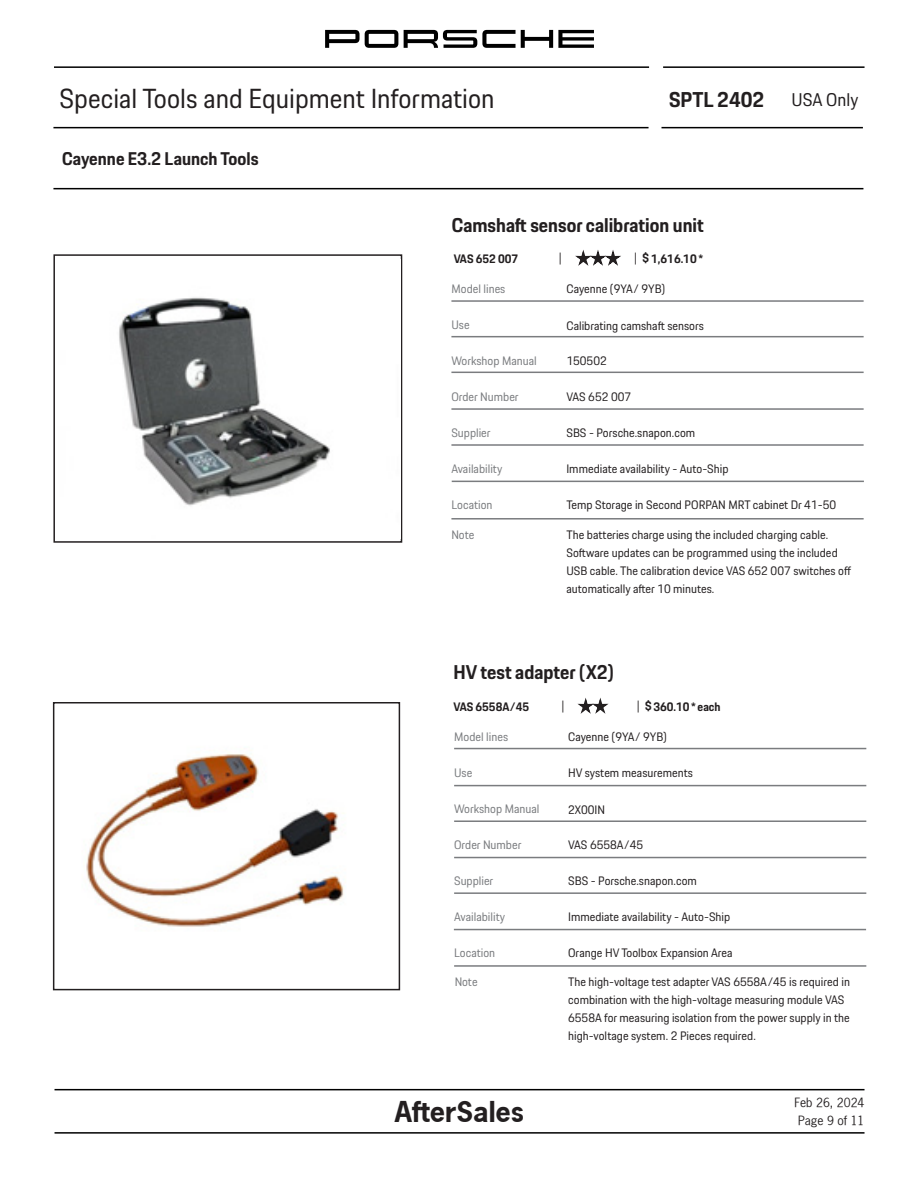
<style>
.page{position:relative;width:918px;height:1188px;background:#fff}
.page>*{position:absolute;margin:0;border:0;box-sizing:border-box;transform-origin:0 0}
.t1{font:27px "Porsche Next";color:#231f20}
.t2{font:700 27px "Porsche News Gothic";color:#231f20}
.t3{font:700 21px "Porsche Next";color:#231f20}
.t4{font:700 19.5px "Porsche Next";color:#231f20}
.t5{font:700 18px "Porsche Next";color:#231f20}
.t6{font:18px "Porsche Next";color:#231f20}
.t7{font:12px/18px "Porsche Next";color:#231f20}
.t8{font:12px "Porsche Next";color:#7a7c7f}
.t9{font:700 12px "Porsche Next";color:#231f20}
.t10{font:12px/18px "Porsche News Gothic";color:#231f20;text-align:center}
.s1{font-weight:700}
.s2{font-weight:400}
</style>
<div class="page">
<hr style="left:55px;top:1089px;width:810px;height:1px;background:#000">
<hr style="left:55px;top:1132px;width:810px;height:2px;background:#000">
<svg style="left:325px;top:30px;width:269px;height:18px"></svg>
<hr style="left:54px;top:66px;width:595px;height:2px;background:#000">
<hr style="left:53px;top:188px;width:810px;height:1px;background:#000">
<hr style="left:663px;top:66px;width:202px;height:2px;background:#000">
<hr style="left:53px;top:127px;width:596px;height:1px;background:#000">
<hr style="left:662px;top:127px;width:201px;height:1px;background:#000">
<hr style="left:451px;top:300px;width:413px;height:2px;background:#7a7c7f">
<hr style="left:451px;top:336px;width:413px;height:1px;background:#7a7c7f">
<hr style="left:451px;top:372px;width:413px;height:1px;background:#7a7c7f">
<hr style="left:451px;top:408px;width:413px;height:2px;background:#7a7c7f">
<hr style="left:451px;top:444px;width:413px;height:2px;background:#7a7c7f">
<hr style="left:451px;top:518px;width:413px;height:2px;background:#7a7c7f">
<hr style="left:454px;top:748px;width:412px;height:1px;background:#7a7c7f">
<hr style="left:454px;top:785px;width:412px;height:1px;background:#7a7c7f">
<hr style="left:454px;top:820px;width:412px;height:2px;background:#7a7c7f">
<hr style="left:454px;top:857px;width:412px;height:1px;background:#7a7c7f">
<hr style="left:454px;top:892px;width:412px;height:2px;background:#7a7c7f">
<hr style="left:454px;top:965px;width:412px;height:2px;background:#7a7c7f">
<hr style="left:452px;top:481px;width:412px;height:1px;background:#7a7c7f">
<hr style="left:454px;top:929px;width:412px;height:1px;background:#7a7c7f">
<div style="left:53px;top:254px;width:349px;height:289px;border:2px solid #231f20"></div>
<div style="left:53px;top:702px;width:347px;height:288px;border:2px solid #231f20"></div>
<img style="left:86px;top:754px;width:258px;height:173px">
<svg style="left:577px;top:698px;width:32px;height:16px"></svg>
<img style="left:119px;top:260px;width:282px;height:279px">
<svg style="left:575px;top:250px;width:46px;height:16px"></svg>
<h1 class="t1" style="left:59px;top:80px;width:437px">Special Tools and Equipment Information</h1>
<h3 class="t6" style="left:792px;top:88px;width:68px">USA Only</h3>
<h2 class="t3" style="left:669px;top:86px;width:97px">SPTL 2402</h2>
<h3 class="t5" style="left:62px;top:147px;width:198px">Cayenne E3.2 Launch Tools</h3>
<p class="t4" style="left:452px;top:212px;width:253px">Camshaft sensor calibration unit</p>
<p class="t7" style="left:559px;top:248px;width:5px">|</p>
<p class="t7" style="left:634px;top:248px;width:17px">| <span class="s1">$</span></p>
<p class="t9" style="left:454px;top:251px;width:66px">VAS 652 007</p>
<p class="t9" style="left:651px;top:251px;width:53px">1,616.10 *</p>
<p class="t8" style="left:451px;top:281px;width:56px">Model lines</p>
<p class="t8" style="left:451px;top:317px;width:20px">Use</p>
<p class="t8" style="left:451px;top:353px;width:87px">Workshop Manual</p>
<p class="t8" style="left:451px;top:389px;width:69px">Order Number</p>
<p class="t8" style="left:451px;top:425px;width:41px">Supplier</p>
<p class="t8" style="left:451px;top:461px;width:53px">Availability</p>
<p class="t8" style="left:451px;top:497px;width:43px">Location</p>
<p class="t8" style="left:451px;top:527px;width:24px">Note</p>
<p class="t7" style="left:566px;top:280px;width:100px">Cayenne (9YA/ 9YB)</p>
<p class="t7" style="left:566px;top:317px;width:139px">Calibrating camshaft sensors</p>
<p class="t7" style="left:566px;top:351px;width:42px">150502</p>
<p class="t7" style="left:566px;top:388px;width:66px">VAS 652 007</p>
<p class="t7" style="left:566px;top:423px;width:130px">SBS - Porsche.snapon.com</p>
<p class="t7" style="left:566px;top:459px;width:163px">Immediate availability - Auto-Ship</p>
<p class="t7" style="left:566px;top:496px;width:271px">Temp Storage in Second PORPAN MRT cabinet Dr 41-50</p>
<p class="t7" style="left:566px;top:526px;width:286px">The batteries charge using the included charging cable.<br>Software updates can be programmed using the included USB cable. The calibration device VAS 652 007 switches off automatically after 10 minutes.</p>
<p class="t4" style="left:453px;top:659px;width:162px">HV test adapter (X2)</p>
<p class="t9" style="left:453px;top:698px;width:77px">VAS 6558A/45</p>
<p class="t7" style="left:568px;top:728px;width:100px">Cayenne (9YA/ 9YB)</p>
<p class="t7" style="left:568px;top:764px;width:126px">HV system measurements</p>
<p class="t7" style="left:568px;top:800px;width:38px">2X00IN</p>
<p class="t7" style="left:568px;top:836px;width:77px">VAS 6558A/45</p>
<p class="t7" style="left:568px;top:872px;width:130px">SBS - Porsche.snapon.com</p>
<p class="t7" style="left:568px;top:908px;width:163px">Immediate availability - Auto-Ship</p>
<p class="t7" style="left:568px;top:944px;width:166px">Orange HV Toolbox Expansion Area</p>
<p class="t7" style="left:568px;top:973px;width:283px">The high-voltage test adapter VAS 6558A/45 is required in combination with the high-voltage measuring module VAS 6558A for measuring isolation from the power supply in the high-voltage system. 2 Pieces required.</p>
<p class="t7" style="left:561px;top:697px;width:5px">|</p>
<p class="t9" style="left:636px;top:698px;width:86px"><span class="s2">|</span> $360.10 * each</p>
<p class="t8" style="left:454px;top:729px;width:56px">Model lines</p>
<p class="t8" style="left:454px;top:765px;width:20px">Use</p>
<p class="t8" style="left:454px;top:801px;width:87px">Workshop Manual</p>
<p class="t8" style="left:454px;top:837px;width:69px">Order Number</p>
<p class="t8" style="left:454px;top:873px;width:41px">Supplier</p>
<p class="t8" style="left:454px;top:909px;width:53px">Availability</p>
<p class="t8" style="left:454px;top:945px;width:43px">Location</p>
<p class="t8" style="left:455px;top:974px;width:24px">Note</p>
<h1 class="t2" style="left:395px;top:1094px;width:131px">AfterSales</h1>
<p class="t10" style="left:794px;top:1093px;width:72px">Feb 26, 2024<br>Page 9 of 11</p>
</div>
